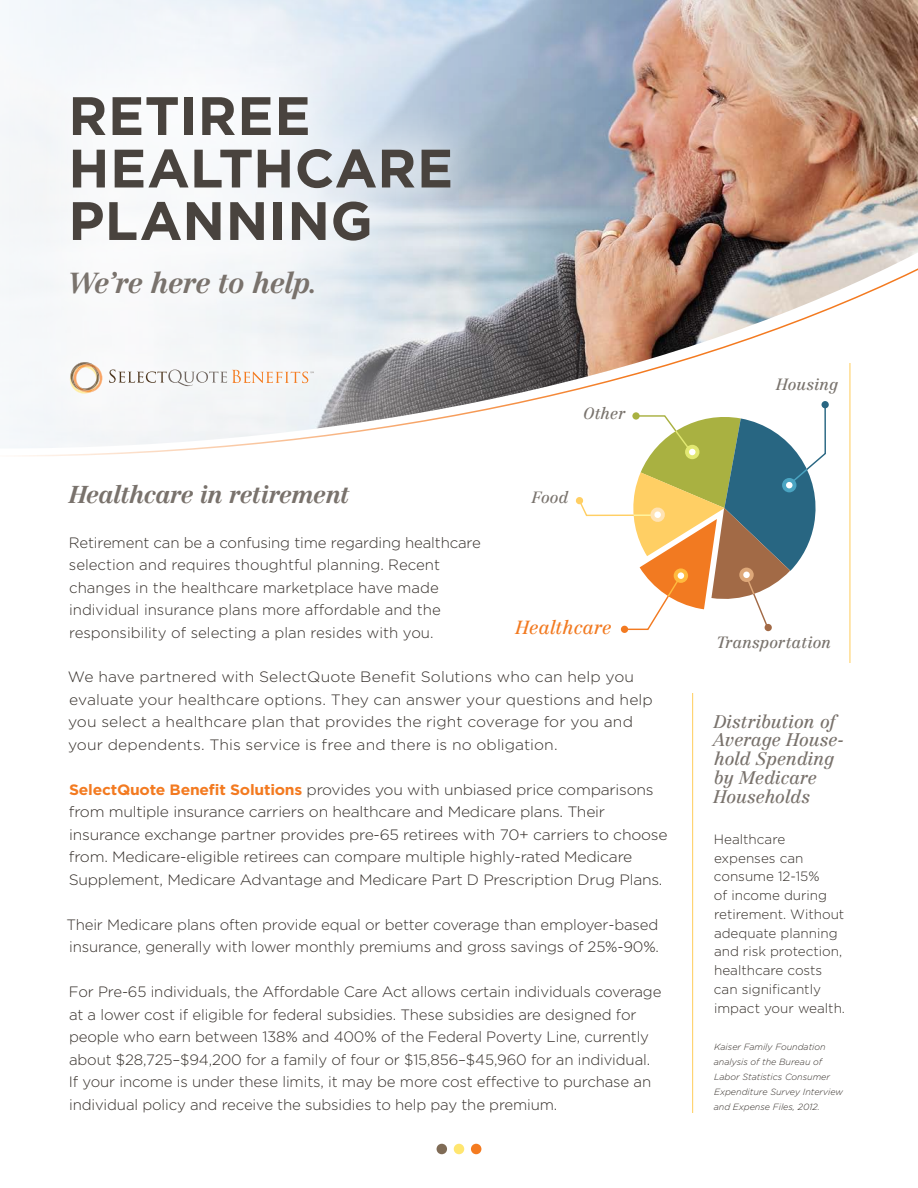
<style>
.page{position:relative;width:918px;height:1188px;background:#fff}
.page>*{position:absolute;margin:0;border:0;box-sizing:border-box;transform-origin:0 0}
.t1{font:700 54px/52.5px "Gotham";letter-spacing:.01em;color:#49433e}
.t2{font:italic 700 28.5px "Centennial";letter-spacing:-.03em;color:#79726c}
.t3{font:italic 700 24px "Centennial";letter-spacing:-.03em;color:#79726c}
.t4{font:italic 18.75px "Centennial";color:#f27a21}
.t5{font:italic 18px/18.8px "Centennial";letter-spacing:-.01em;color:#79726c}
.t6{font:italic 16.05px "Centennial";letter-spacing:.005em;color:#79736d}
.t7{font:300 15px/22.5px "Gotham";letter-spacing:-.01em;color:#352f2a}
.t8{font:300 15px/22.5px "Gotham";letter-spacing:-.01em;color:#352f2a;scale:1.04 1}
.t9{font:300 13.5px/18.8px "Gotham";color:#352f2a}
.t10{font:italic 300 9px/15px "Gotham";color:#352f2a}
.s1{font-weight:700;color:#f37a20}
</style>
<div class="page">
<img style="left:0;top:0;width:918px;height:449px">
<svg style="left:23px;top:46px;width:476px;height:299px;fill:#f3f6f8"></svg>
<svg style="left:471px;top:1144px;width:10px;height:10px"></svg>
<svg style="left:454px;top:1144px;width:10px;height:10px"></svg>
<svg style="left:437px;top:1144px;width:10px;height:10px"></svg>
<div style="left:621px;top:626px;width:7px;height:7px;background:#f27a21;border-radius:50%"></div>
<div style="left:822px;top:401px;width:7px;height:7px;background:#286682;border-radius:50%"></div>
<svg style="left:576px;top:403px;width:251px;height:228px"></svg>
<hr style="left:849px;top:363px;width:1px;height:300px;background:#ffcf62">
<hr style="left:692px;top:693px;width:1px;height:420px;background:#ffcf62">
<div style="left:22px;top:314px;width:336px;height:128px;background:#f4f6f8"></div>
<svg style="left:70px;top:362px;width:32px;height:32px"></svg>
<svg style="left:109px;top:370px;width:205px;height:16px"></svg>
<h1 class="t1" style="left:68px;top:89px;width:386px">RETIREE<br>HEALTHCARE<br>PLANNING</h1>
<h2 class="t2" style="left:68px;top:265px;width:251px">We’re here to help.</h2>
<p class="t6" style="left:584px;top:404px;width:43px">Other</p>
<h3 class="t3" style="left:69px;top:479px;width:282px">Healthcare in retirement</h3>
<p class="t7" style="left:69px;top:531px;width:413px">Retirement can be a confusing time regarding healthcare selection and requires thoughtful planning. Recent changes in the healthcare marketplace have made individual insurance plans more affordable and the responsibility of selecting a plan resides with you.</p>
<p class="t8" style="left:68px;top:666px;width:564px">We have partnered with SelectQuote Benefit Solutions who can help you evaluate your healthcare options. They can answer your questions and help you select a healthcare plan that provides the right coverage for you and your dependents. This service is free and there is no obligation.</p>
<p class="t8" style="left:69px;top:778px;width:577px"><span class="s1">SelectQuote Benefit Solutions</span> provides you with unbiased price comparisons from multiple insurance carriers on healthcare and Medicare plans. Their insurance exchange partner provides pre-65 retirees with 70+ carriers to choose from. Medicare-eligible retirees can compare multiple highly-rated Medicare Supplement, Medicare Advantage and Medicare Part D Prescription Drug Plans.</p>
<p class="t7" style="left:66px;top:913px;width:594px">Their Medicare plans often provide equal or better coverage than employer-based insurance, generally with lower monthly premiums and gross savings of 25%-90%.</p>
<p class="t7" style="left:69px;top:981px;width:594px">For Pre-65 individuals, the Affordable Care Act allows certain individuals coverage at a lower cost if eligible for federal subsidies. These subsidies are designed for people who earn between 138% and 400% of the Federal Poverty Line, currently about $28,725–$94,200 for a family of four or $15,856–$45,960 for an individual.<br>If your income is under these limits, it may be more cost effective to purchase an individual policy and receive the subsidies to help pay the premium.</p>
<p class="t6" style="left:532px;top:488px;width:38px">Food</p>
<p class="t4" style="left:515px;top:616px;width:98px">Healthcare</p>
<p class="t6" style="left:776px;top:374px;width:63px">Housing</p>
<p class="t6" style="left:717px;top:633px;width:116px">Transportation</p>
<p class="t5" style="left:713px;top:712px;width:133px">Distribution of<br>Average House&shy;hold Spending by Medicare<br>Households</p>
<p class="t9" style="left:714px;top:829px;width:133px">Healthcare expenses can consume 12-15%<br>of income during retirement. Without adequate planning and risk protection, healthcare costs can significantly impact your wealth.</p>
<p class="t10" style="left:714px;top:1039px;width:131px">Kaiser Family Foundation analysis of the Bureau of<br>Labor Statistics Consumer<br>Expenditure Survey Interview and Expense Files, 2012.</p>
</div>
